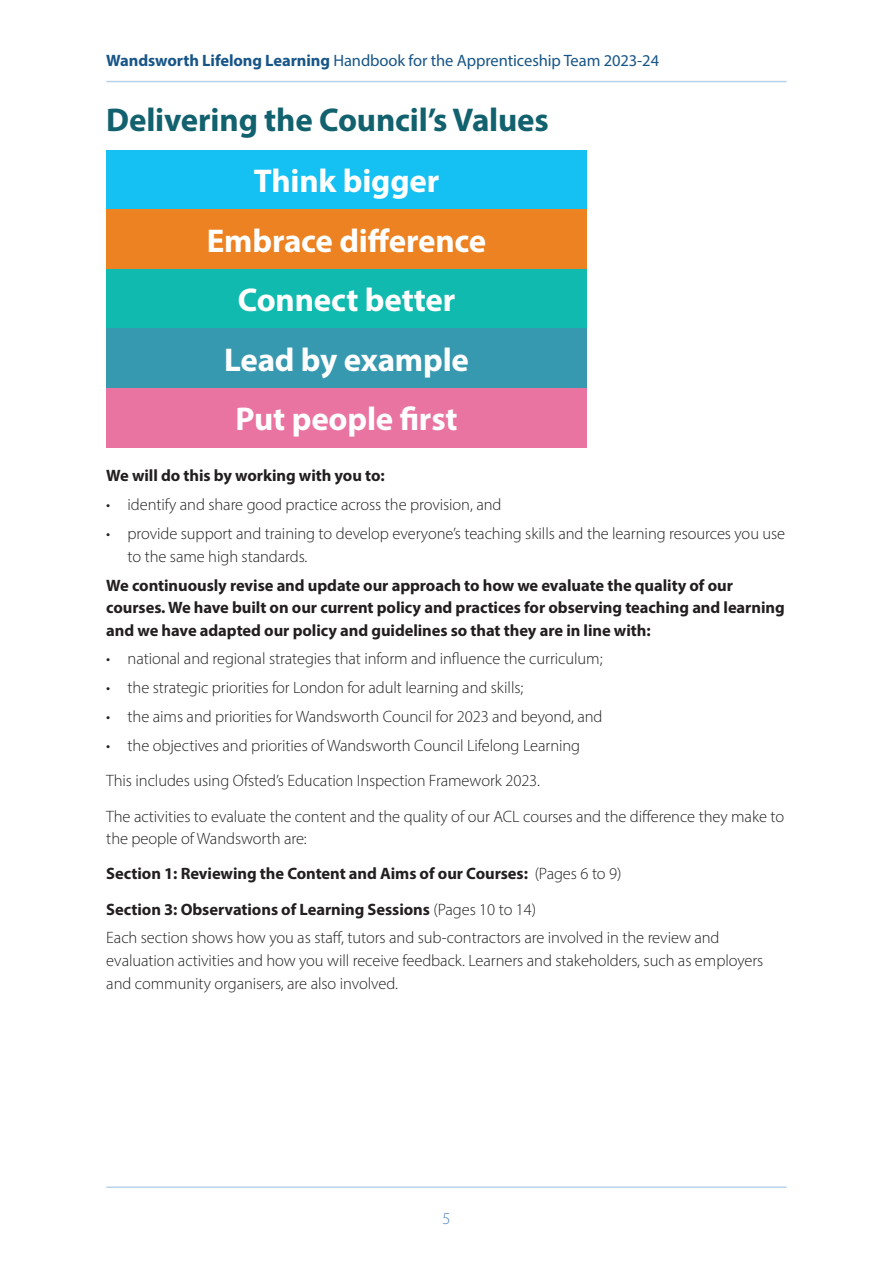
<style>
.page{position:relative;width:893px;height:1263px;background:#fff}
.page>*{position:absolute;margin:0;border:0;box-sizing:border-box;transform-origin:0 0}
.t1{font:700 33px "Myriad Pro";letter-spacing:-.005em;color:#fff}
.heading_1{font:700 33px "Myriad Pro";letter-spacing:-.005em;color:#12616e}
.body_text{font:300 16.5px/22.5px "Myriad Pro";letter-spacing:-.005em;color:#231f20}
.bullet_sub_header{font:700 16.5px/22.5px "Myriad Pro";letter-spacing:-.005em;color:#231f20}
.t2{font:16.5px "Myriad Pro";letter-spacing:-.005em;color:#185587}
.body_text-2{font:700 16.5px "Myriad Pro";letter-spacing:-.005em;color:#231f20}
.t3{font:300 16.5px "Myriad Pro";color:#4b81be}
.s1{font-weight:700}
.s2{font-weight:300}
</style>
<div class="page">
<hr style="left:106px;top:1186px;width:681px;height:2px;background:#bad3ea">
<hr style="left:106px;top:81px;width:681px;height:1px;background:#bad3ea">
<div style="left:106px;top:150px;width:481px;height:59px;background:#15c0f2"></div>
<div style="left:106px;top:209px;width:481px;height:60px;background:#ec8221"></div>
<div style="left:106px;top:269px;width:481px;height:59px;background:#10baae"></div>
<div style="left:106px;top:328px;width:481px;height:60px;background:#3699b0"></div>
<div style="left:106px;top:388px;width:481px;height:60px;background:#e974a1"></div>
<p class="t2" style="left:106px;top:50px;width:554px"><span class="s1">Wandsworth Lifelong Learning</span> Handbook for the Apprenticeship Team 2023-24</p>
<h2 class="heading_1" style="left:106px;top:98px;width:444px">Delivering the Council’s Values</h2>
<h2 class="t1" style="left:254px;top:159px;width:187px">Think bigger</h2>
<h2 class="t1" style="left:207px;top:219px;width:281px">Embrace difference</h2>
<h2 class="t1" style="left:238px;top:278px;width:219px">Connect better</h2>
<h2 class="t1" style="left:224px;top:338px;width:246px">Lead by example</h2>
<h2 class="t1" style="left:235px;top:397px;width:224px">Put people first</h2>
<p class="bullet_sub_header" style="left:106px;top:464px;width:280px">We will do this by working with you to:</p>
<p class="body_text" style="left:106px;top:493px;width:397px">• identify and share good practice across the provision, and</p>
<p class="body_text" style="left:128px;top:522px;width:659px;text-indent:-21px">• provide support and training to develop everyone’s teaching skills and the learning resources you use to the same high standards.</p>
<p class="bullet_sub_header" style="left:106px;top:573px;width:680px">We continuously revise and update our approach to how we evaluate the quality of our courses. We have built on our current policy and practices for observing teaching and learning and we have adapted our policy and guidelines so that they are in line with:</p>
<p class="body_text" style="left:106px;top:647px;width:498px">• national and regional strategies that inform and influence the curriculum;</p>
<p class="body_text" style="left:106px;top:676px;width:419px">• the strategic priorities for London for adult learning and skills;</p>
<p class="body_text" style="left:106px;top:705px;width:498px">• the aims and priorities for Wandsworth Council for 2023 and beyond, and</p>
<p class="body_text" style="left:106px;top:734px;width:475px">• the objectives and priorities of Wandsworth Council Lifelong Learning</p>
<p class="body_text" style="left:106px;top:769px;width:435px">This includes using Ofsted’s Education Inspection Framework 2023.</p>
<p class="body_text" style="left:106px;top:805px;width:679px">The activities to evaluate the content and the quality of our ACL courses and the difference they make to the people of Wandsworth are:</p>
<p class="body_text-2" style="left:106px;top:863px;width:517px">Section 1: Reviewing the Content and Aims of our Courses: <span class="s2">(Pages 6 to 9)</span></p>
<p class="bullet_sub_header" style="left:106px;top:897px;width:431px">Section 3: Observations of Learning Sessions <span class="s2">(Pages 10 to 14)</span></p>
<p class="body_text" style="left:106px;top:926px;width:658px">Each section shows how you as staff, tutors and sub-contractors are involved in the review and evaluation activities and how you will receive feedback. Learners and stakeholders, such as employers and community organisers, are also involved.</p>
<p class="t3" style="left:442px;top:1209px;width:10px">5</p>
</div>
